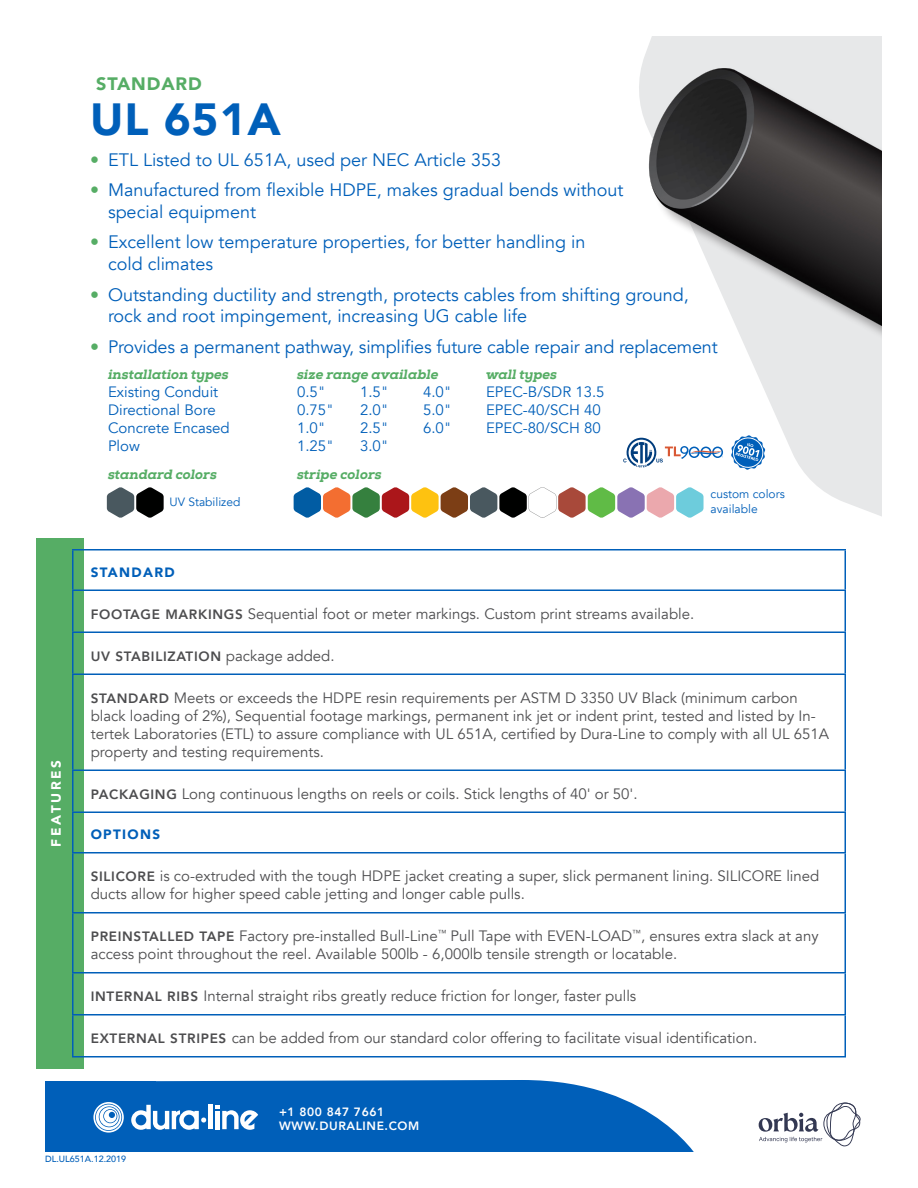
<style>
.page{position:relative;width:918px;height:1188px;background:#fff}
.page>*{position:absolute;margin:0;border:0;box-sizing:border-box;transform-origin:0 0}
.H1_Product_Name_Oran{font:900 45px "Avenir";letter-spacing:.025em;color:#005fb9}
.t1{font:18px/21.6px "Avenir";color:#005fb9}
.Category_Green_Stand{font:900 18px "Avenir";letter-spacing:.05em;color:#56ad65}
.Body_Features_Table{font:15px/18px "Avenir";color:#4d4d4f}
.Intro_List{font:15px/18px "Avenir";color:#005fb9}
.H2_Subhead_List_Gree{font:italic 800 13.5px "Nexa Slab";color:#56ad65}
.Body_Features_Table-2{font:800 13.5px "Avenir";letter-spacing:.05em;color:#4d4d4f}
.H3_Features_Table{font:900 13.5px "Avenir";letter-spacing:.1em;color:#005fb9}
.Features_Vertical{font:900 13.5px "Avenir";letter-spacing:.2em;color:#fff}
.t2{font:12px "Avenir";color:#005fb9}
.t3{font:800 12px/14.4px "Avenir";letter-spacing:.05em;color:#fff}
.t4{font:500 9px "Avenir";color:#005fb9}
.s1{color:#56ad65}
.s2{font-weight:800;font-size:13.5px}
.s3{font-weight:400;font-size:15px}
</style>
<div class="page">
<div style="left:12px;top:538px;width:72px;height:531px;background:#56ad65"></div>
<svg style="left:636px;top:37px;width:245px;height:595px"></svg>
<hr style="left:72px;top:590px;width:774px;height:1px;background:#005fb9">
<hr style="left:72px;top:770px;width:774px;height:1px;background:#005fb9">
<hr style="left:72px;top:549px;width:774px;height:1px;background:#005fb9">
<hr style="left:72px;top:550px;width:2px;height:40px;background:#005fb9">
<hr style="left:844px;top:550px;width:2px;height:40px;background:#005fb9">
<hr style="left:72px;top:813px;width:2px;height:39px;background:#005fb9">
<hr style="left:844px;top:813px;width:2px;height:39px;background:#005fb9">
<hr style="left:72px;top:914px;width:2px;height:58px;background:#005fb9">
<hr style="left:844px;top:914px;width:2px;height:58px;background:#005fb9">
<hr style="left:72px;top:972px;width:774px;height:2px;background:#005fb9">
<hr style="left:72px;top:974px;width:2px;height:40px;background:#005fb9">
<hr style="left:844px;top:974px;width:2px;height:40px;background:#005fb9">
<hr style="left:72px;top:1014px;width:774px;height:2px;background:#005fb9">
<hr style="left:72px;top:1016px;width:2px;height:40px;background:#005fb9">
<hr style="left:844px;top:1016px;width:2px;height:40px;background:#005fb9">
<hr style="left:72px;top:1056px;width:774px;height:2px;background:#005fb9">
<hr style="left:72px;top:633px;width:2px;height:41px;background:#005fb9">
<hr style="left:844px;top:633px;width:2px;height:41px;background:#005fb9">
<hr style="left:72px;top:674px;width:774px;height:1px;background:#005fb9">
<hr style="left:72px;top:854px;width:2px;height:58px;background:#005fb9">
<hr style="left:844px;top:854px;width:2px;height:58px;background:#005fb9">
<hr style="left:72px;top:912px;width:774px;height:2px;background:#005fb9">
<hr style="left:72px;top:771px;width:2px;height:41px;background:#005fb9">
<hr style="left:844px;top:771px;width:2px;height:41px;background:#005fb9">
<hr style="left:72px;top:812px;width:774px;height:1px;background:#005fb9">
<hr style="left:72px;top:852px;width:774px;height:2px;background:#005fb9">
<hr style="left:72px;top:591px;width:2px;height:41px;background:#005fb9">
<hr style="left:844px;top:591px;width:2px;height:41px;background:#005fb9">
<hr style="left:72px;top:632px;width:774px;height:1px;background:#005fb9">
<hr style="left:72px;top:675px;width:2px;height:95px;background:#005fb9">
<hr style="left:844px;top:675px;width:2px;height:95px;background:#005fb9">
<img style="left:645px;top:64px;width:236px;height:304px">
<svg style="left:294px;top:487px;width:410px;height:31px"></svg>
<svg style="left:107px;top:487px;width:57px;height:31px"></svg>
<svg style="left:731px;top:435px;width:34px;height:35px"></svg>
<svg style="left:623px;top:438px;width:100px;height:29px"></svg>
<svg style="left:90px;top:1080px;width:603px;height:71px;background:#1a6fc0"></svg>
<svg style="left:759px;top:1103px;width:102px;height:43px"></svg>
<div style="left:45px;top:1082px;width:111px;height:99px;background:#005fb9"></div>
<svg style="left:93px;top:1102px;width:31px;height:31px"></svg>
<hr style="left:209px;top:1105px;width:4px;height:24px;background:#fff">
<svg style="left:131px;top:1105px;width:75px;height:25px"></svg>
<svg style="left:215px;top:1105px;width:43px;height:25px"></svg>
<div style="left:0;top:0;width:918px;height:1188px;border:36px solid #fff"></div>
<p class="Category_Green_Stand" style="left:96px;top:68px;width:107px">STANDARD</p>
<p class="H1_Product_Name_Oran" style="left:90px;top:81px;width:192px">UL 651A</p>
<p class="t1" style="left:90px;top:149px;width:413px"><span class="s1">•</span> ETL Listed to UL 651A, used per NEC Article 353</p>
<p class="t1" style="left:108px;top:180px;width:517px;text-indent:-18px"><span class="s1">•</span> Manufactured from flexible HDPE, makes gradual bends without special equipment</p>
<p class="t1" style="left:108px;top:232px;width:479px;text-indent:-18px"><span class="s1">•</span> Excellent low temperature properties, for better handling in cold climates</p>
<p class="t1" style="left:108px;top:284px;width:582px;text-indent:-18px"><span class="s1">•</span> Outstanding ductility and strength, protects cables from shifting ground, rock and root impingement, increasing UG cable life</p>
<p class="t1" style="left:90px;top:336px;width:629px"><span class="s1">•</span> Provides a permanent pathway, simplifies future cable repair and replacement</p>
<p class="H2_Subhead_List_Gree" style="left:108px;top:366px;width:122px">installation types</p>
<p class="Intro_List" style="left:108px;top:383px;width:123px">Existing Conduit<br>Directional Bore<br>Concrete Encased</p>
<p class="Intro_List" style="left:108px;top:437px;width:33px">Plow</p>
<p class="H2_Subhead_List_Gree" style="left:108px;top:466px;width:111px">standard colors</p>
<p class="H2_Subhead_List_Gree" style="left:297px;top:466px;width:86px">stripe colors</p>
<p class="H2_Subhead_List_Gree" style="left:297px;top:366px;width:143px">size range available</p>
<p class="Intro_List" style="left:297px;top:383px;width:30px">0.5"</p>
<p class="Intro_List" style="left:297px;top:401px;width:38px">0.75"</p>
<p class="Intro_List" style="left:297px;top:419px;width:30px">1.0"</p>
<p class="Intro_List" style="left:297px;top:437px;width:38px">1.25"</p>
<p class="H2_Subhead_List_Gree" style="left:486px;top:366px;width:73px">wall types</p>
<p class="Intro_List" style="left:486px;top:383px;width:120px">EPEC-B/SDR 13.5</p>
<p class="Intro_List" style="left:486px;top:401px;width:116px">EPEC-40/SCH 40</p>
<p class="Intro_List" style="left:486px;top:419px;width:116px">EPEC-80/SCH 80</p>
<p class="Intro_List" style="left:423px;top:383px;width:30px">4.0"</p>
<p class="Intro_List" style="left:423px;top:401px;width:30px">5.0"</p>
<p class="Intro_List" style="left:423px;top:419px;width:30px">6.0"</p>
<p class="Intro_List" style="left:360px;top:383px;width:30px">1.5"</p>
<p class="Intro_List" style="left:360px;top:401px;width:30px">2.0"</p>
<p class="Intro_List" style="left:360px;top:419px;width:30px">2.5"</p>
<p class="Intro_List" style="left:360px;top:437px;width:30px">3.0"</p>
<p class="Features_Vertical" style="left:44px;top:847px;width:88px;rotate:-90deg">FEATURES</p>
<p class="t2" style="left:170px;top:494px;width:72px">UV Stabilized</p>
<p class="t2" style="left:711px;top:487px;width:76px">custom colors</p>
<p class="t2" style="left:711px;top:501px;width:49px">available</p>
<p class="H3_Features_Table" style="left:91px;top:560px;width:85px">STANDARD</p>
<p class="Body_Features_Table" style="left:91px;top:605px;width:605px"><span class="s2">FOOTAGE MARKINGS</span> Sequential foot or meter markings. Custom print streams available.</p>
<p class="Body_Features_Table-2" style="left:91px;top:646px;width:245px">UV STABILIZATION <span class="s3">package added.</span></p>
<p class="Body_Features_Table" style="left:91px;top:689px;width:740px"><span class="s2">STANDARD</span> Meets or exceeds the HDPE resin requirements per ASTM D 3350 UV Black (minimum carbon black loading of 2%), Sequential footage markings, permanent ink jet or indent print, tested and listed by In&shy;tertek Laboratories (ETL) to assure compliance with UL 651A, certified by Dura-Line to comply with all UL 651A property and testing requirements.</p>
<p class="Body_Features_Table" style="left:91px;top:785px;width:548px"><span class="s2">PACKAGING</span> Long continuous lengths on reels or coils. Stick lengths of 40' or 50'.</p>
<p class="H3_Features_Table" style="left:91px;top:823px;width:71px">OPTIONS</p>
<p class="Body_Features_Table" style="left:91px;top:867px;width:730px"><span class="s2">SILICORE</span> is co-extruded with the tough HDPE jacket creating a super, slick permanent lining. SILICORE lined ducts allow for higher speed cable jetting and longer cable pulls.</p>
<p class="Body_Features_Table" style="left:91px;top:927px;width:729px"><span class="s2">PREINSTALLED TAPE</span> Factory pre-installed Bull-Line<sup>™</sup> Pull Tape with EVEN-LOAD<sup>™</sup>, ensures extra slack at any access point throughout the reel. Available 500lb - 6,000lb tensile strength or locatable.</p>
<p class="Body_Features_Table" style="left:91px;top:987px;width:547px"><span class="s2">INTERNAL RIBS</span> Internal straight ribs greatly reduce friction for longer, faster pulls</p>
<p class="Body_Features_Table" style="left:91px;top:1029px;width:668px"><span class="s2">EXTERNAL STRIPES</span> can be added from our standard color offering to facilitate visual identification.</p>
<p class="t3" style="left:279px;top:1105px;width:142px">+1 800 847 7661<br>WWW.DURALINE.COM</p>
<p class="t4" style="left:45px;top:1151px;width:83px">DL.UL651A.12.2019</p>
</div>
